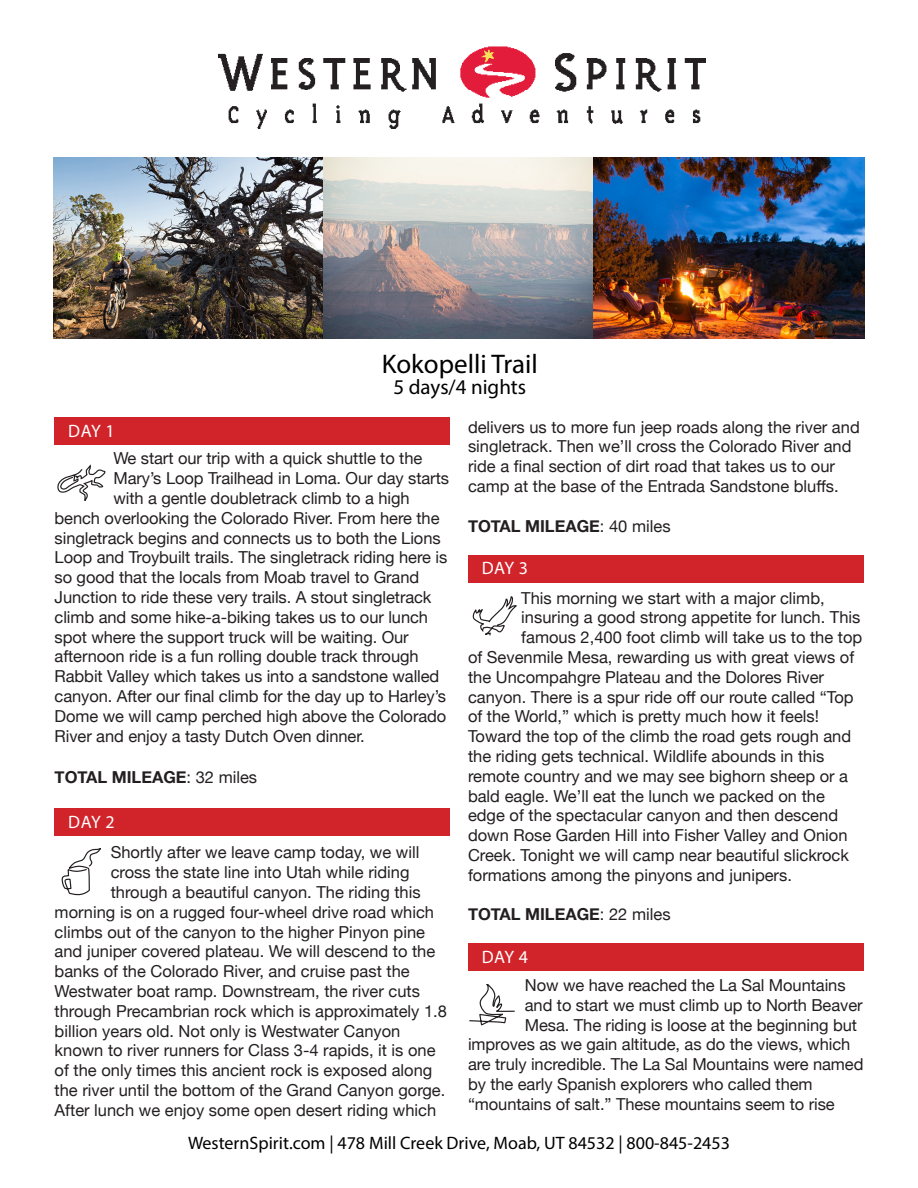
<style>
.page{position:relative;width:918px;height:1188px;background:#fff}
.page>*{position:absolute;margin:0;border:0;box-sizing:border-box;transform-origin:0 0}
.t1{font:27px "Myriad Pro";color:#000}
.t2{font:21px "Myriad Pro";color:#000}
.t3{font:18px "Myriad Pro";color:#000}
.t4{font:18px "Myriad Pro";letter-spacing:-.005em;color:#fff}
.t5{font:16.5px/19.8px "Helvetica Neue";color:#231f20}
.t6{font:700 16.5px "Helvetica Neue";color:#231f20}
.s1{font-weight:400}
</style>
<div class="page">
<img style="left:218px;top:46px;width:487px;height:82px">
<div style="left:55px;top:417px;width:395px;height:28px;background:#d1232a"></div>
<svg style="left:57px;top:465px;width:49px;height:36px"></svg>
<div style="left:55px;top:808px;width:395px;height:28px;background:#d1232a"></div>
<svg style="left:61px;top:848px;width:40px;height:48px"></svg>
<div style="left:468px;top:555px;width:395px;height:27px;background:#d1232a"></div>
<svg style="left:472px;top:596px;width:45px;height:40px"></svg>
<div style="left:468px;top:943px;width:395px;height:28px;background:#d1232a"></div>
<svg style="left:469px;top:985px;width:46px;height:41px"></svg>
<img style="left:54px;top:158px;width:269px;height:180px">
<img style="left:323px;top:158px;width:542px;height:180px">
<p class="t1" style="left:382px;top:347px;width:158px">Kokopelli Trail</p>
<p class="t2" style="left:394px;top:374px;width:134px">5 days/4 nights</p>
<p class="t5" style="left:468px;top:418px;width:393px">delivers us to more fun jeep roads along the river and singletrack. Then we’ll cross the Colorado River and ride a final section of dirt road that takes us to our camp at the base of the Entrada Sandstone bluffs.</p>
<p class="t6" style="left:468px;top:513px;width:204px">TOTAL MILEAGE<span class="s1">: 40 miles</span></p>
<p class="t4" style="left:482px;top:557px;width:48px">DAY 3</p>
<p class="t5" style="left:521px;top:589px;width:305px">This morning we start with a major climb,</p>
<p class="t5" style="left:521px;top:609px;width:341px">insuring a good strong appetite for lunch. This</p>
<p class="t5" style="left:521px;top:628px;width:343px">famous 2,400 foot climb will take us to the top</p>
<p class="t5" style="left:468px;top:648px;width:388px">of Sevenmile Mesa, rewarding us with great views of</p>
<p class="t5" style="left:468px;top:668px;width:358px">the Uncompahgre Plateau and the Dolores River</p>
<p class="t5" style="left:468px;top:688px;width:387px">canyon. There is a spur ride off our route called “Top</p>
<p class="t5" style="left:468px;top:708px;width:353px">of the World,” which is pretty much how it feels!</p>
<p class="t5" style="left:468px;top:727px;width:385px">Toward the top of the climb the road gets rough and</p>
<p class="t5" style="left:468px;top:747px;width:358px">the riding gets technical. Wildlife abounds in this</p>
<p class="t5" style="left:468px;top:767px;width:382px">remote country and we may see bighorn sheep or a</p>
<p class="t5" style="left:468px;top:787px;width:358px">bald eagle. We’ll eat the lunch we packed on the</p>
<p class="t5" style="left:468px;top:807px;width:372px">edge of the spectacular canyon and then descend</p>
<p class="t5" style="left:468px;top:826px;width:381px">down Rose Garden Hill into Fisher Valley and Onion</p>
<p class="t5" style="left:468px;top:846px;width:383px">Creek. Tonight we will camp near beautiful slickrock</p>
<p class="t5" style="left:468px;top:866px;width:325px">formations among the pinyons and junipers.</p>
<p class="t6" style="left:468px;top:902px;width:204px">TOTAL MILEAGE<span class="s1">: 22 miles</span></p>
<p class="t4" style="left:482px;top:946px;width:48px">DAY 4</p>
<p class="t5" style="left:525px;top:976px;width:322px">Now we have reached the La Sal Mountains</p>
<p class="t5" style="left:525px;top:996px;width:339px">and to start we must climb up to North Beaver</p>
<p class="t5" style="left:525px;top:1016px;width:334px">Mesa. The riding is loose at the beginning but</p>
<p class="t5" style="left:468px;top:1035px;width:384px">improves as we gain altitude, as do the views, which</p>
<p class="t5" style="left:468px;top:1055px;width:397px">are truly incredible. The La Sal Mountains were named</p>
<p class="t5" style="left:468px;top:1075px;width:346px">by the early Spanish explorers who called them</p>
<p class="t5" style="left:468px;top:1095px;width:368px">“mountains of salt.” These mountains seem to rise</p>
<p class="t4" style="left:68px;top:420px;width:48px">DAY 1</p>
<p class="t5" style="left:113px;top:450px;width:310px">We start our trip with a quick shuttle to the</p>
<p class="t5" style="left:113px;top:469px;width:337px">Mary’s Loop Trailhead in Loma. Our day starts</p>
<p class="t5" style="left:113px;top:489px;width:298px">with a gentle doubletrack climb to a high</p>
<p class="t5" style="left:55px;top:509px;width:386px">bench overlooking the Colorado River. From here the</p>
<p class="t5" style="left:55px;top:529px;width:388px">singletrack begins and connects us to both the Lions</p>
<p class="t5" style="left:55px;top:549px;width:394px">Loop and Troybuilt trails. The singletrack riding here is</p>
<p class="t5" style="left:55px;top:568px;width:366px">so good that the locals from Moab travel to Grand</p>
<p class="t5" style="left:55px;top:588px;width:378px">Junction to ride these very trails. A stout singletrack</p>
<p class="t5" style="left:55px;top:608px;width:375px">climb and some hike-a-biking takes us to our lunch</p>
<p class="t5" style="left:55px;top:628px;width:356px">spot where the support truck will be waiting. Our</p>
<p class="t5" style="left:55px;top:648px;width:366px">afternoon ride is a fun rolling double track through</p>
<p class="t5" style="left:55px;top:667px;width:386px">Rabbit Valley which takes us into a sandstone walled</p>
<p class="t5" style="left:55px;top:687px;width:393px">canyon. After our final climb for the day up to Harley’s</p>
<p class="t5" style="left:55px;top:707px;width:393px">Dome we will camp perched high above the Colorado</p>
<p class="t5" style="left:55px;top:727px;width:312px">River and enjoy a tasty Dutch Oven dinner.</p>
<p class="t6" style="left:55px;top:764px;width:204px">TOTAL MILEAGE<span class="s1">: 32 miles</span></p>
<p class="t4" style="left:68px;top:811px;width:48px">DAY 2</p>
<p class="t5" style="left:111px;top:844px;width:310px">Shortly after we leave camp today, we will</p>
<p class="t5" style="left:111px;top:863px;width:300px">cross the state line into Utah while riding</p>
<p class="t5" style="left:111px;top:883px;width:311px">through a beautiful canyon. The riding this</p>
<p class="t5" style="left:55px;top:903px;width:381px">morning is on a rugged four-wheel drive road which</p>
<p class="t5" style="left:55px;top:923px;width:372px">climbs out of the canyon to the higher Pinyon pine</p>
<p class="t5" style="left:55px;top:943px;width:382px">and juniper covered plateau. We will descend to the</p>
<p class="t5" style="left:55px;top:962px;width:357px">banks of the Colorado River, and cruise past the</p>
<p class="t5" style="left:55px;top:982px;width:367px">Westwater boat ramp. Downstream, the river cuts</p>
<p class="t5" style="left:55px;top:1002px;width:394px">through Precambrian rock which is approximately 1.8</p>
<p class="t5" style="left:55px;top:1022px;width:347px">billion years old. Not only is Westwater Canyon</p>
<p class="t5" style="left:55px;top:1042px;width:383px">known to river runners for Class 3-4 rapids, it is one</p>
<p class="t5" style="left:55px;top:1061px;width:379px">of the only times this ancient rock is exposed along</p>
<p class="t5" style="left:55px;top:1081px;width:392px">the river until the bottom of the Grand Canyon gorge.</p>
<p class="t5" style="left:55px;top:1101px;width:383px">After lunch we enjoy some open desert riding which</p>
<p class="t3" style="left:188px;top:1132px;width:543px">WesternSpirit.com | 478 Mill Creek Drive, Moab, UT 84532 | 800-845-2453</p>
</div>
